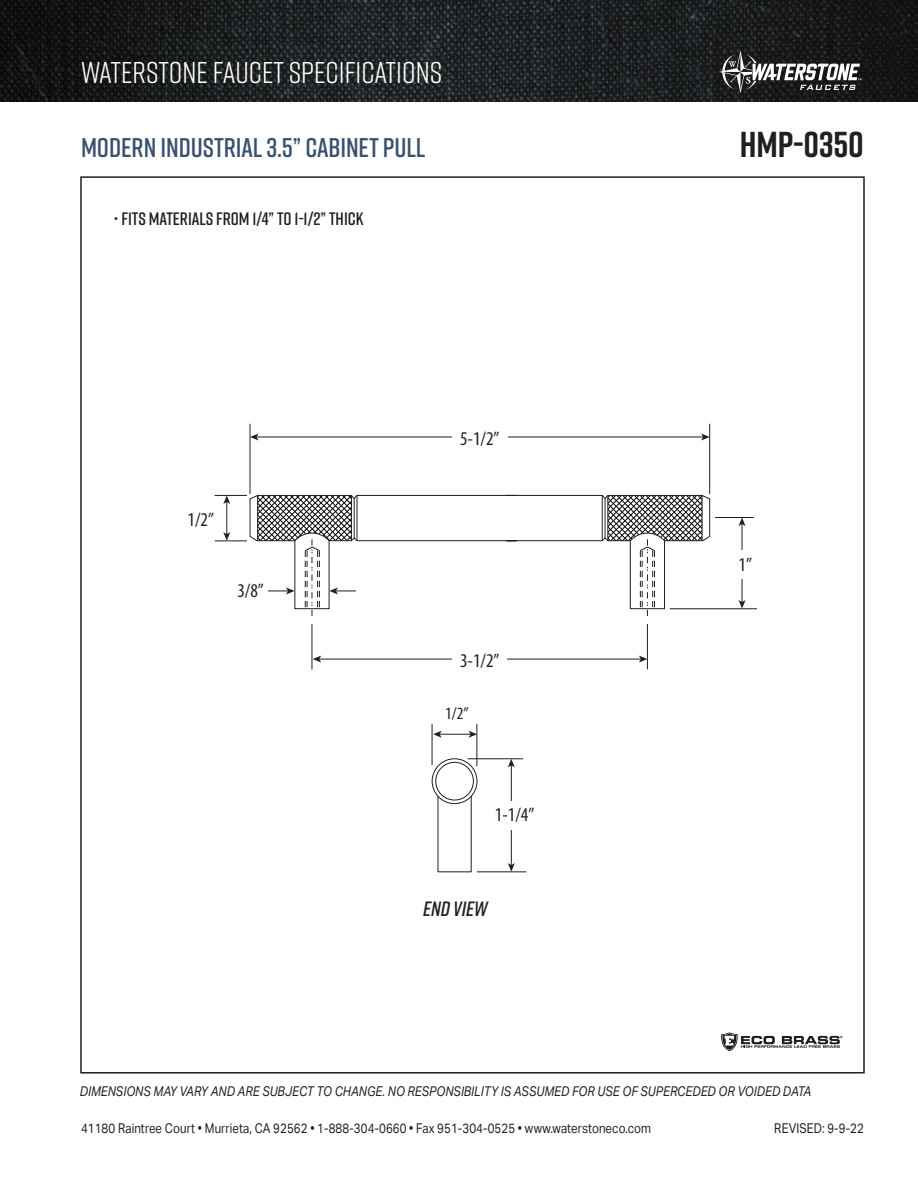
<style>
.page{position:relative;width:918px;height:1188px;background:#fff}
.page>*{position:absolute;margin:0;border:0;box-sizing:border-box;transform-origin:0 0}
.t1{font:700 36px "Rift";color:#231f20}
.t2{font:30px "Rift";color:#fff}
.t3{font:600 27px "Rift";letter-spacing:-.005em;color:#395170}
.t4{font:italic 600 20.7px "Rift";color:#231f20}
.t5{font:condensed 19.5px "Myriad Pro";color:#231f20}
.t6{font:600 18px "Rift";color:#231f20}
.t7{font:condensed 17.25px "Myriad Pro";color:#231f20}
.t8{font:13.5px "Aktiv Grotesk";letter-spacing:.01em;color:#231f20;scale:.85 1}
.t9{font:italic 13.5px "Aktiv Grotesk";letter-spacing:.01em;color:#231f20;scale:.85 1}
</style>
<div class="page">
<img style="left:0;top:0;width:918px;height:101px">
<svg style="left:719px;top:51px;width:142px;height:42px"></svg>
<svg style="left:721px;top:1032px;width:121px;height:19px"></svg>
<svg style="left:214px;top:423px;width:543px;height:450px"></svg>
<h2 class="t2" style="left:81px;top:51px;width:363px">WATERSTONE FAUCET SPECIFICATIONS</h2>
<p class="t3" style="left:81px;top:128px;width:346px">MODERN INDUSTRIAL 3.5” CABINET PULL</p>
<p class="t1" style="left:740px;top:119px;width:126px">HMP-0350</p>
<p class="t6" style="left:113px;top:206px;width:252px">• FITS MATERIALS FROM 1/4” TO 1-1/2” THICK</p>
<p class="t5" style="left:187px;top:507px;width:28px">1/2”</p>
<p class="t5" style="left:237px;top:579px;width:28px">3/8”</p>
<p class="t5" style="left:460px;top:426px;width:41px">5-1/2”</p>
<p class="t5" style="left:460px;top:648px;width:41px">3-1/2”</p>
<p class="t7" style="left:445px;top:703px;width:25px">1/2”</p>
<p class="t5" style="left:495px;top:803px;width:41px">1-1/4”</p>
<p class="t4" style="left:423px;top:894px;width:66px">END VIEW</p>
<p class="t5" style="left:739px;top:553px;width:15px">1”</p>
<p class="t9" style="left:80px;top:1083px;width:862px">DIMENSIONS MAY VARY AND ARE SUBJECT TO CHANGE. NO RESPONSIBILITY IS ASSUMED FOR USE OF SUPERCEDED OR VOIDED DATA</p>
<p class="t8" style="left:81px;top:1120px;width:672px">41180 Raintree Court • Murrieta, CA 92562 • 1-888-304-0660 • Fax 951-304-0525 • www.waterstoneco.com</p>
<p class="t8" style="left:774px;top:1121px;width:107px">REVISED: 9-9-22</p>
</div>
